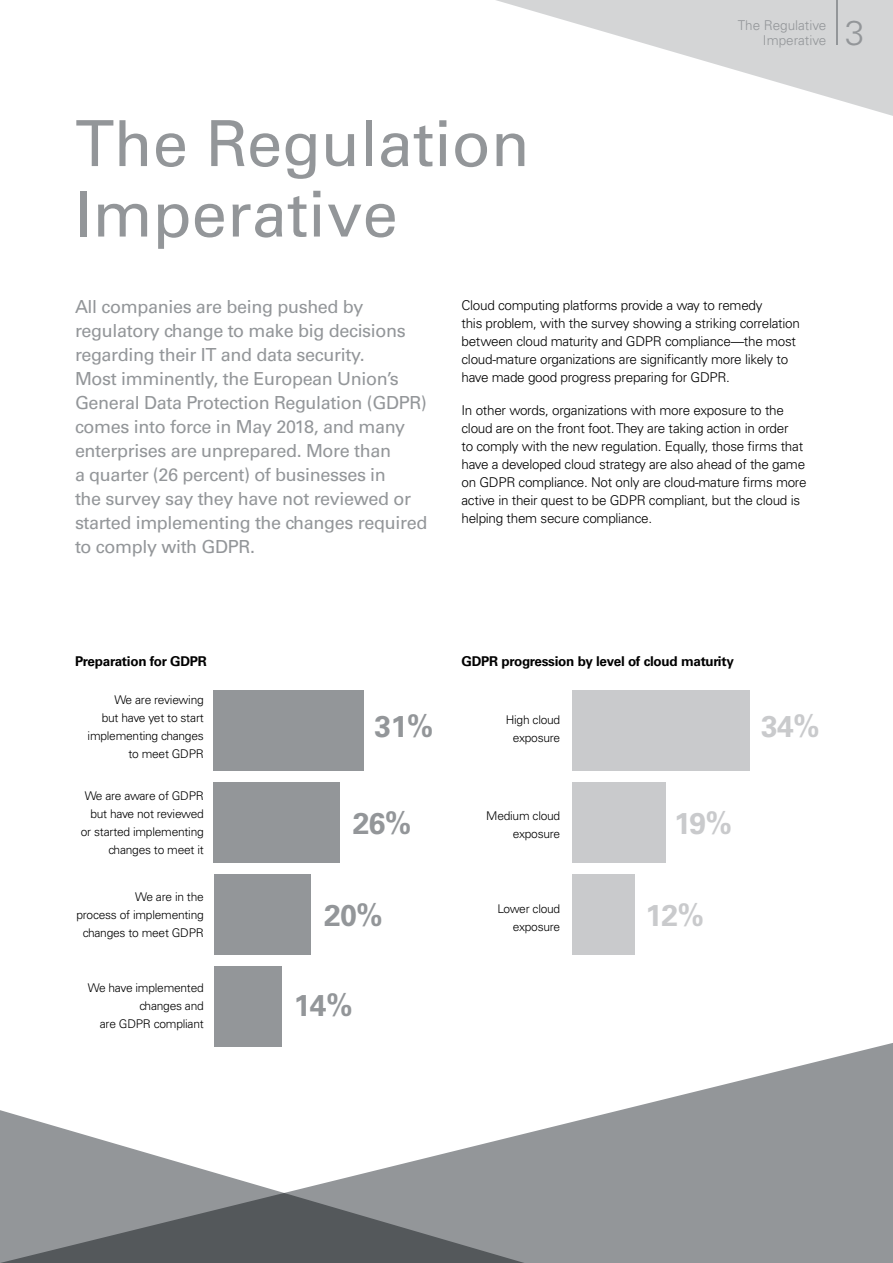
<style>
.page{position:relative;width:893px;height:1263px;background:#fff}
.page>*{position:absolute;margin:0;border:0;box-sizing:border-box;transform-origin:0 0}
.t1{font:63.6px/70.5px "Univers LT Std";color:#939699}
.t2{font:300 34.5px "Univers LT Std";color:#939699}
.t3{font:700 30px "Univers LT Std";letter-spacing:-.02em;color:#939699}
.t4{font:700 30px "Univers LT Std";color:#c9cacc}
.t5{font:18px/24px "Univers LT Std";letter-spacing:-.02em;color:#939699}
.t6{font:300 13.5px/18px "Univers LT Std";letter-spacing:-.02em;color:#000}
.t7{font:700 13.5px "Univers LT Std";letter-spacing:-.02em;color:#000}
.t8{font:300 13.5px/15px "Univers LT Std";color:#939699;text-align:right}
.t9{font:300 12px/18px "Univers LT Std";letter-spacing:-.02em;color:#000;text-align:right}
</style>
<div class="page">
<svg style="left:524px;top:1043px;width:369px;height:220px;fill:#939699"></svg>
<svg style="left:0;top:1110px;width:524px;height:153px;fill:#939699"></svg>
<div style="left:572px;top:690px;width:177px;height:81px;background:#c9cacc"></div>
<div style="left:572px;top:874px;width:63px;height:81px;background:#c9cacc"></div>
<div style="left:572px;top:783px;width:94px;height:80px;background:#c9cacc"></div>
<div style="left:214px;top:690px;width:150px;height:81px;background:#939699"></div>
<div style="left:214px;top:874px;width:97px;height:80px;background:#939699"></div>
<div style="left:214px;top:782px;width:126px;height:81px;background:#939699"></div>
<div style="left:214px;top:966px;width:68px;height:81px;background:#939699"></div>
<svg style="left:496px;top:0;width:397px;height:116px"></svg>
<hr style="left:836px;top:0;width:1px;height:45px;background:#939699">
<p class="t8" style="left:738px;top:18px;width:90px">The Regulative<br>Imperative</p>
<h2 class="t2" style="left:845px;top:12px;width:21px">3</h2>
<h1 class="t1" style="left:75px;top:109px;width:456px">The Regulation<br>Imperative</h1>
<p class="t5" style="left:75px;top:295px;width:354px">All companies are being pushed by regulatory change to make big decisions regarding their IT and data security.<br>Most imminently, the European Union’s General Data Protection Regulation (GDPR) comes into force in May 2018, and many enterprises are unprepared. More than<br>a quarter (26 percent) of businesses in<br>the survey say they have not reviewed or started implementing the changes required to comply with GDPR.</p>
<p class="t6" style="left:461px;top:296px;width:340px">Cloud computing platforms provide a way to remedy<br>this problem, with the survey showing a striking correlation between cloud maturity and GDPR compliance—the most cloud-mature organizations are significantly more likely to have made good progress preparing for GDPR.</p>
<p class="t6" style="left:461px;top:401px;width:347px">In other words, organizations with more exposure to the cloud are on the front foot. They are taking action in order<br>to comply with the new regulation. Equally, those firms that have a developed cloud strategy are also ahead of the game on GDPR compliance. Not only are cloud-mature firms more active in their quest to be GDPR compliant, but the cloud is helping them secure compliance.</p>
<p class="t7" style="left:75px;top:653px;width:133px">Preparation for GDPR</p>
<p class="t7" style="left:461px;top:653px;width:274px">GDPR progression by level of cloud maturity</p>
<p class="t9" style="left:88px;top:691px;width:118px">We are reviewing<br>but have yet to start implementing changes to meet GDPR</p>
<p class="t9" style="left:81px;top:787px;width:124px">We are aware of GDPR but have not reviewed or started implementing changes to meet it</p>
<p class="t9" style="left:76px;top:888px;width:129px">We are in the<br>process of implementing changes to meet GDPR</p>
<p class="t9" style="left:88px;top:978px;width:118px">We have implemented changes and<br>are GDPR compliant</p>
<h3 class="t3" style="left:375px;top:709px;width:60px">31%</h3>
<h3 class="t4" style="left:761px;top:709px;width:60px">34%</h3>
<p class="t9" style="left:506px;top:711px;width:56px;text-align:center">High cloud exposure</p>
<h3 class="t3" style="left:353px;top:805px;width:60px">26%</h3>
<h3 class="t4" style="left:674px;top:805px;width:60px">19%</h3>
<p class="t9" style="left:486px;top:807px;width:76px">Medium cloud exposure</p>
<h3 class="t3" style="left:324px;top:898px;width:60px">20%</h3>
<h3 class="t4" style="left:645px;top:898px;width:60px">12%</h3>
<p class="t9" style="left:497px;top:900px;width:64px">Lower cloud exposure</p>
<h3 class="t3" style="left:294px;top:988px;width:60px">14%</h3>
</div>
